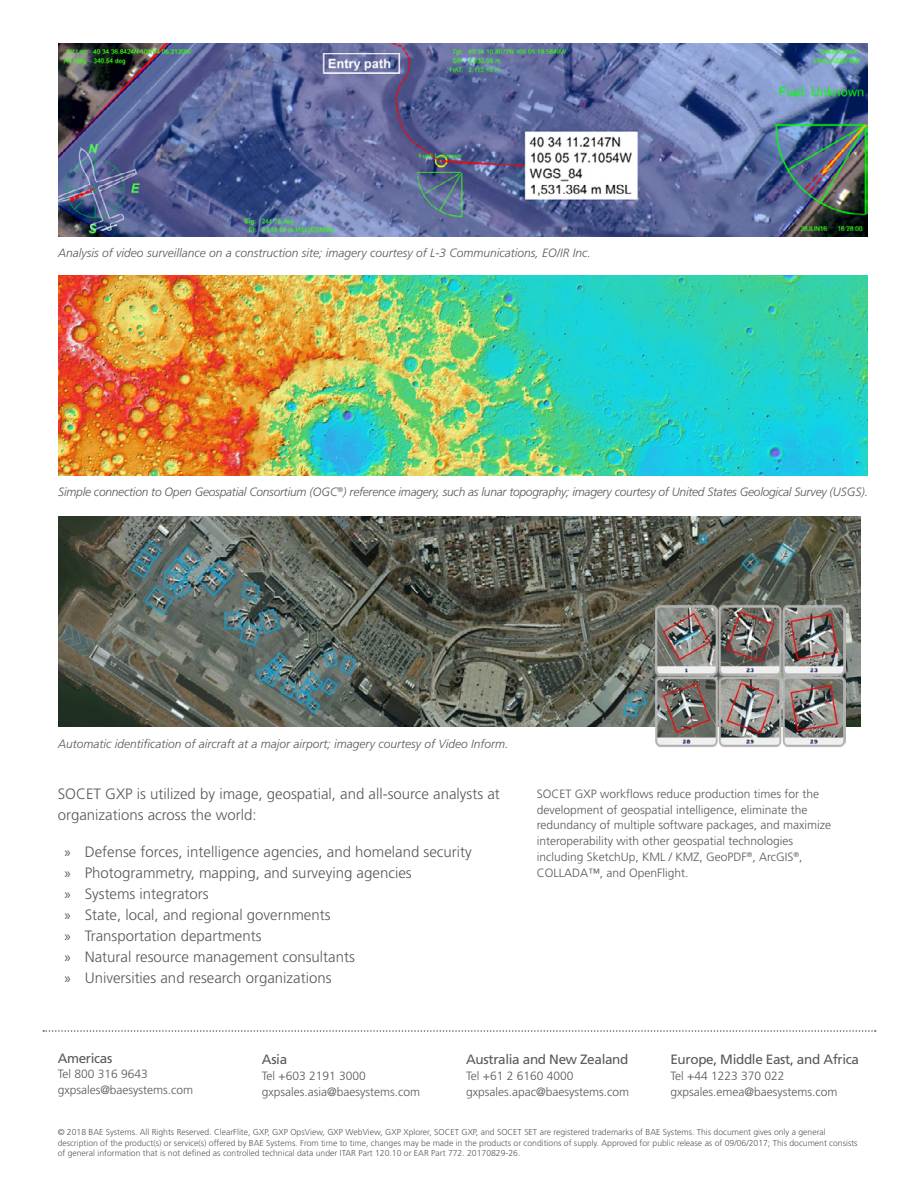
<style>
.page{position:relative;width:918px;height:1188px;background:#fff}
.page>*{position:absolute;margin:0;border:0;box-sizing:border-box;transform-origin:0 0}
.t1{font:300 15px/21px "Frutiger LT Std";color:#58595b}
.t2{font:13.5px "Frutiger LT Std";letter-spacing:-.025em;color:#58595b}
.t3{font:300 12px/15.8px "Frutiger LT Std";color:#58595b}
.t4{font:italic 300 12px "Frutiger LT Std";color:#58595b}
.t5{font:italic 300 12px "Frutiger LT Std";letter-spacing:-.02em;color:#58595b}
.t6{font:300 8.7px/10.5px "Frutiger LT Std";color:#58595b}
.s1{font-family:"Myriad Pro";font-weight:400}
</style>
<div class="page">
<svg style="left:43px;top:1030px;width:833px;height:2px"></svg>
<img style="left:58px;top:276px;width:809px;height:199px">
<img style="left:58px;top:517px;width:802px;height:210px">
<img style="left:652px;top:604px;width:194px;height:143px">
<img style="left:58px;top:43px;width:809px;height:194px">
<h3 class="t4" style="left:58px;top:246px;width:534px">Analysis of video surveillance on a construction site; imagery courtesy of L-3 Communications, EO/IR Inc.</h3>
<h3 class="t5" style="left:58px;top:485px;width:811px">Simple connection to Open Geospatial Consortium (OGC<sup>®</sup>) reference imagery, such as lunar topography; imagery courtesy of United States Geological Survey (USGS).</h3>
<h3 class="t4" style="left:58px;top:737px;width:452px">Automatic identification of aircraft at a major airport; imagery courtesy of Video Inform.</h3>
<h1 class="t1" style="left:58px;top:784px;width:444px">SOCET GXP is utilized by image, geospatial, and all-source analysts at organizations across the world:</h1>
<p class="t1" style="left:64px;top:842px;width:409px"><span class="s1">»</span> Defense forces, intelligence agencies, and homeland security <span class="s1">»</span> Photogrammetry, mapping, and surveying agencies<br><span class="s1">»</span> Systems integrators<br><span class="s1">»</span> State, local, and regional governments<br><span class="s1">»</span> Transportation departments<br><span class="s1">»</span> Natural resource management consultants<br><span class="s1">»</span> Universities and research organizations</p>
<p class="t3" style="left:537px;top:786px;width:296px">SOCET GXP workflows reduce production times for the development of geospatial intelligence, eliminate the redundancy of multiple software packages, and maximize interoperability with other geospatial technologies including SketchUp, KML / KMZ, GeoPDF<sup>®</sup>, ArcGIS<sup>®</sup>, COLLADA™, and OpenFlight.</p>
<h2 class="t2" style="left:58px;top:1050px;width:56px">Americas</h2>
<h3 class="t3" style="left:58px;top:1067px;width:137px">Tel 800 316 9643 gxpsales@baesystems.com</h3>
<h2 class="t2" style="left:262px;top:1052px;width:27px">Asia</h2>
<h3 class="t3" style="left:262px;top:1068px;width:160px">Tel +603 2191 3000 gxpsales.asia@baesystems.com</h3>
<h2 class="t2" style="left:466px;top:1052px;width:164px">Australia and New Zealand</h2>
<h3 class="t3" style="left:466px;top:1068px;width:164px">Tel +61 2 6160 4000 gxpsales.apac@baesystems.com</h3>
<h2 class="t2" style="left:670px;top:1052px;width:190px">Europe, Middle East, and Africa</h2>
<h3 class="t3" style="left:670px;top:1068px;width:168px">Tel +44 1223 370 022 gxpsales.emea@baesystems.com</h3>
<p class="t6" style="left:58px;top:1127px;width:801px">© 2018 BAE Systems. All Rights Reserved. ClearFlite, GXP, GXP OpsView, GXP WebView, GXP Xplorer, SOCET GXP, and SOCET SET are registered trademarks of BAE Systems. This document gives only a general description of the product(s) or service(s) offered by BAE Systems. From time to time, changes may be made in the products or conditions of supply. Approved for public release as of 09/06/2017; This document consists of general information that is not defined as controlled technical data under ITAR Part 120.10 or EAR Part 772. 20170829-26.</p>
</div>
